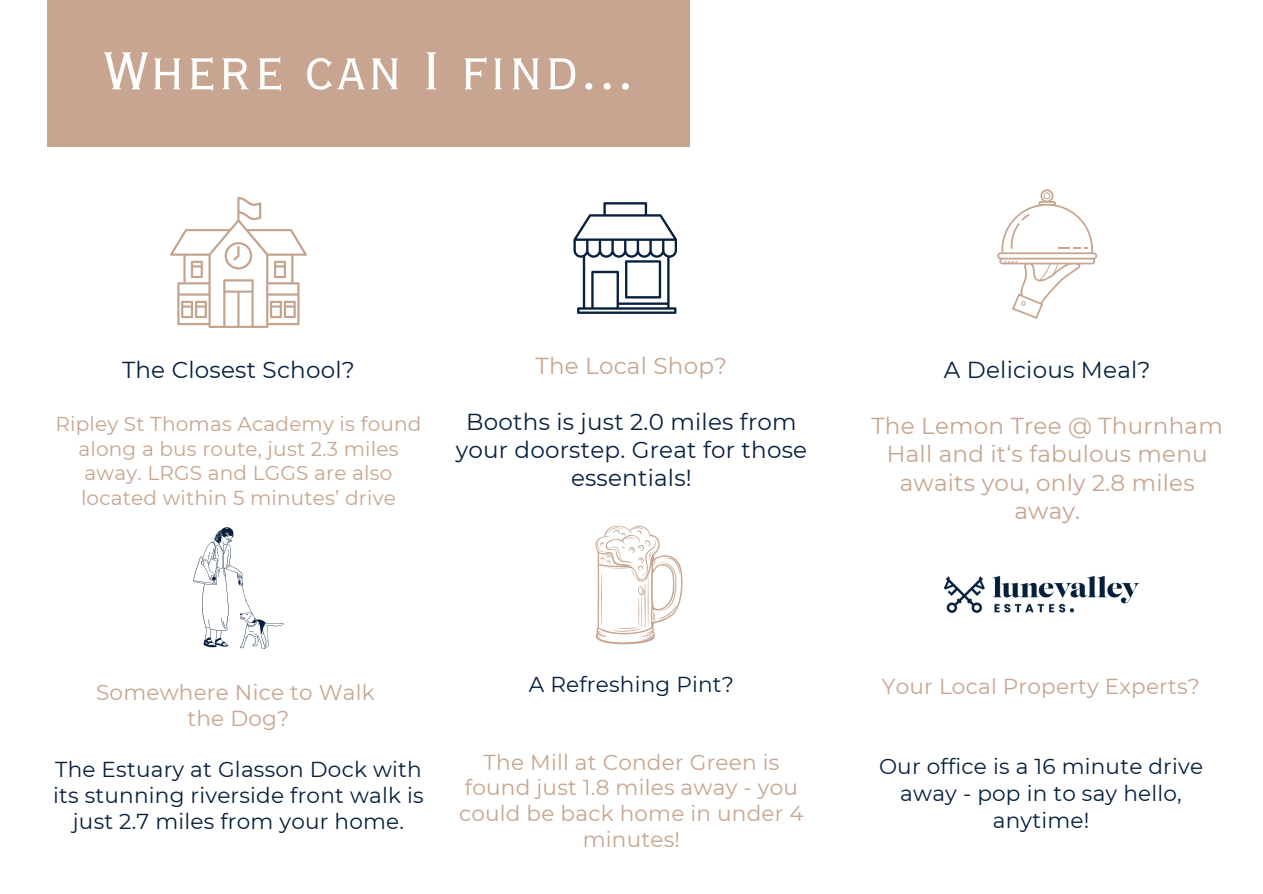
<style>
.page{position:relative;width:1263px;height:894px;background:#fff}
.page>*{position:absolute;margin:0;border:0;box-sizing:border-box;transform-origin:0 0}
.t1{font:70.35px "Copperplate Gothic LT Pro 29 BC";letter-spacing:.01em;color:#fefefe}
.t2{font:23.1px/28.2px "Montserrat";letter-spacing:.01em;color:#07203e;text-align:center}
.t3{font:23.1px/28.2px "Montserrat";letter-spacing:.01em;color:#c7a590;text-align:center}
.t4{font:21.6px/25.8px "Montserrat";letter-spacing:.01em;color:#07203e;text-align:center}
.t5{font:21.6px/25.8px "Montserrat";letter-spacing:.01em;color:#c7a590;text-align:center}
.t6{font:20.1px/24.8px "Montserrat";letter-spacing:.01em;color:#c7a590;text-align:center}
</style>
<div class="page">
<div style="left:47px;top:0;width:642px;height:146px;background:#c7a590"></div>
<img style="left:171px;top:197px;width:136px;height:131px">
<svg style="left:573px;top:202px;width:104px;height:111px"></svg>
<svg style="left:193px;top:527px;width:91px;height:121px"></svg>
<svg style="left:997px;top:189px;width:100px;height:129px"></svg>
<svg style="left:595px;top:525px;width:88px;height:119px"></svg>
<hr style="left:638px;top:596px;width:1px;height:31px;background:#c7a590;border-radius:50%">
<img style="left:944px;top:575px;width:196px;height:39px">
<h1 class="t1" style="left:102px;top:38px;width:534px">Where can I find...</h1>
<p class="t2" style="left:122px;top:355px;width:234px">The Closest School?</p>
<h2 class="t6" style="left:56px;top:411px;width:367px">Ripley St Thomas Academy is found along a bus route, just 2.3 miles away. LRGS and LGGS are also located within 5 minutes’ drive</h2>
<p class="t3" style="left:536px;top:351px;width:193px">The Local Shop?</p>
<p class="t2" style="left:456px;top:407px;width:353px">Booths is just 2.0 miles from your doorstep. Great for those essentials!</p>
<h2 class="t5" style="left:96px;top:678px;width:280px">Somewhere Nice to Walk the Dog?</h2>
<h2 class="t4" style="left:53px;top:756px;width:372px">The Estuary at Glasson Dock with its stunning riverside front walk is just 2.7 miles from your home.</h2>
<p class="t4" style="left:529px;top:671px;width:207px">A Refreshing Pint?</p>
<h2 class="t5" style="left:459px;top:748px;width:346px">The Mill at Conder Green is found just 1.8 miles away - you could be back home in under 4 minutes!</h2>
<h2 class="t2" style="left:944px;top:355px;width:208px">A Delicious Meal?</h2>
<h2 class="t3" style="left:871px;top:412px;width:353px">The Lemon Tree @ Thurnham<br>Hall and it‘s fabulous menu awaits you, only 2.8 miles away.</h2>
<h2 class="t5" style="left:882px;top:673px;width:320px">Your Local Property Experts?</h2>
<h2 class="t4" style="left:879px;top:753px;width:326px;line-height:26.5px">Our office is a 16 minute drive away - pop in to say hello, anytime!</h2>
</div>
